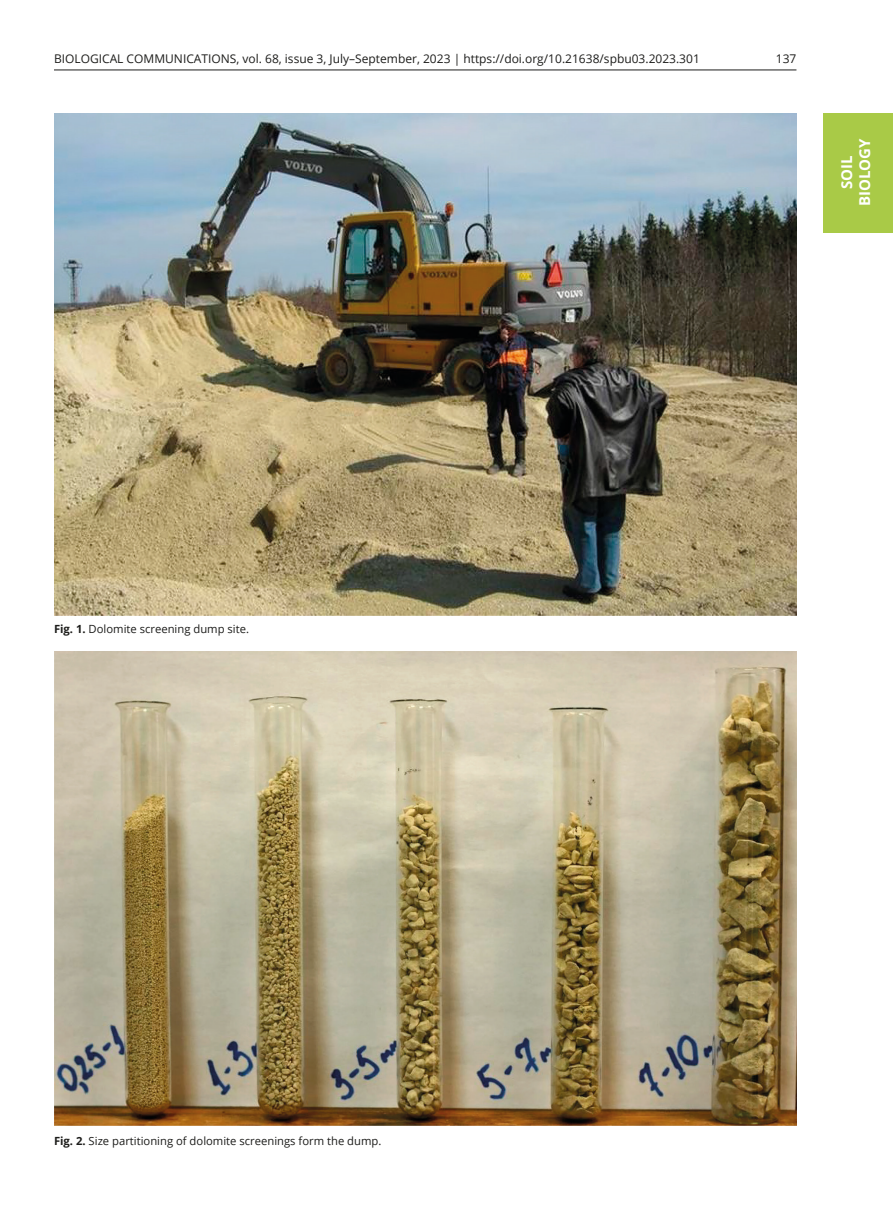
<style>
.page{position:relative;width:893px;height:1212px;background:#fff}
.page>*{position:absolute;margin:0;border:0;box-sizing:border-box;transform-origin:0 0}
.t1{font:700 15px/18px "Open Sans";color:#fff;text-align:center}
.t2{font:12px "Open Sans";color:#1d1d1b}
.t3{font:11.25px "Open Sans";color:#1d1d1b}
.s1{font-weight:700}
</style>
<div class="page">
<hr style="left:54px;top:70px;width:742px;height:1px;background:#1d1d1b">
<div style="left:823px;top:113px;width:70px;height:119px;background:#a9ca47"></div>
<img style="left:54px;top:651px;width:742px;height:475px">
<img style="left:54px;top:113px;width:742px;height:502px">
<p class="t2" style="left:54px;top:51px;width:647px">BIOLOGICAL COMMUNICATIONS, vol. 68, issue 3, July–September, 2023 | https://doi.org/10.21638/spbu03.2023.301</p>
<p class="t2" style="left:776px;top:51px;width:22px">137</p>
<p class="t1" style="left:837px;top:206px;width:69px;rotate:-90deg">SOIL<br>BIOLOGY</p>
<p class="t3" style="left:54px;top:621px;width:197px"><span class="s1">Fig. 1.</span> Dolomite screening dump site.</p>
<p class="t3" style="left:54px;top:1133px;width:329px"><span class="s1">Fig. 2.</span> Size partitioning of dolomite screenings form the dump.</p>
</div>
